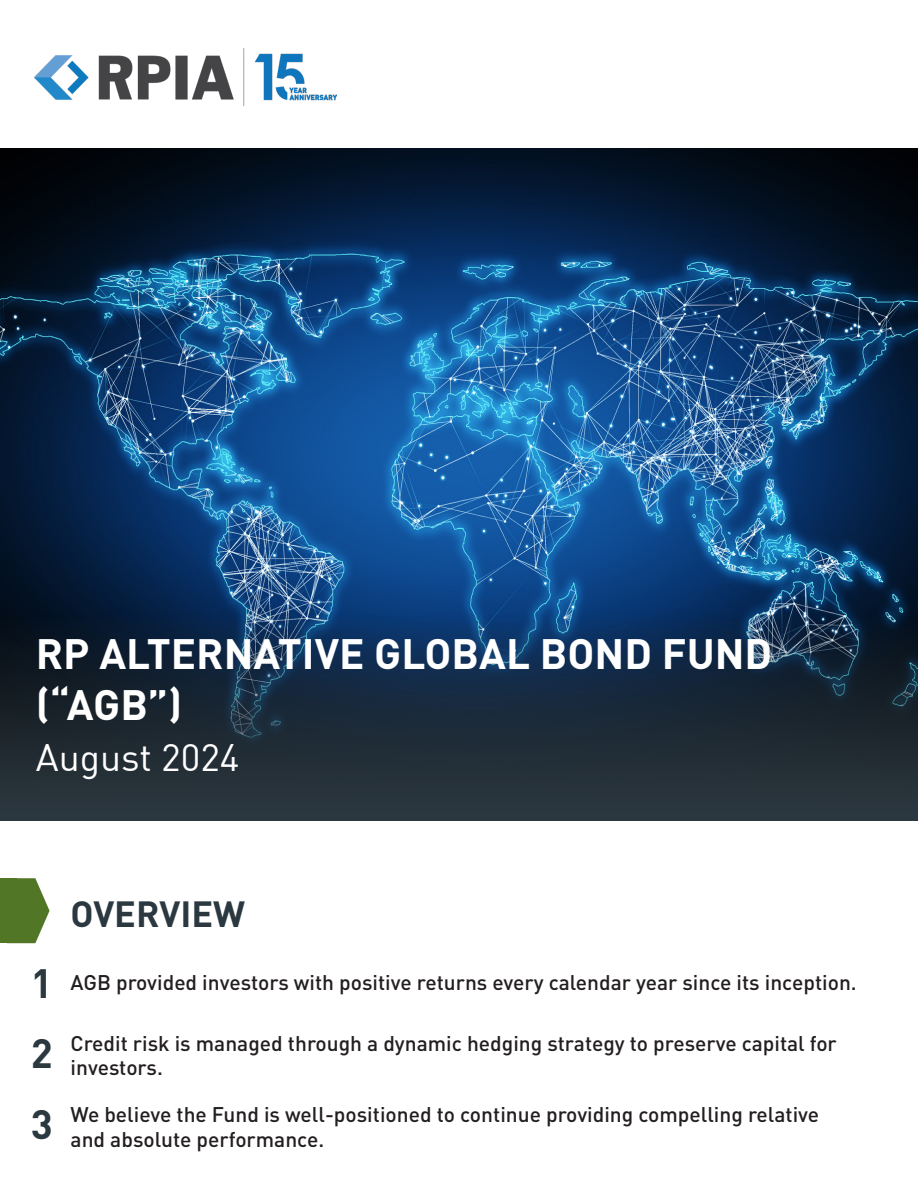
<style>
.page{position:relative;width:918px;height:1188px;background:#fff}
.page>*{position:absolute;margin:0;border:0;box-sizing:border-box;transform-origin:0 0}
.TOC_Body{font:700 42px/50.4px "DIN";color:#fff}
.TOC_Body-2{font:700 40.5px "DIN";color:#2c3840}
.TOC_Body-3{font:37.5px "DIN";color:#fff}
.TOC_Body-4{font:700 36px "DIN";color:#2c3840}
.TOC_Body-5{font:500 21px/24px "DIN";color:#231f20}
</style>
<div class="page">
<img style="left:0;top:149px;width:918px;height:465px">
<img style="left:34px;top:48px;width:303px;height:57px">
<svg style="left:0;top:614px;width:918px;height:207px;background:#1b2d3e"></svg>
<svg style="left:0;top:878px;width:50px;height:65px;background:#6b8a46"></svg>
<p class="TOC_Body" style="left:36px;top:627px;width:738px">RP ALTERNATIVE GLOBAL BOND FUND (“AGB”)</p>
<p class="TOC_Body-3" style="left:36px;top:734px;width:205px">August 2024</p>
<p class="TOC_Body-2" style="left:31px;top:956px;width:23px">1</p>
<p class="TOC_Body-2" style="left:31px;top:1027px;width:23px">2</p>
<p class="TOC_Body-4" style="left:71px;top:890px;width:176px">OVERVIEW</p>
<p class="TOC_Body-5" style="left:71px;top:970px;width:788px">AGB provided investors with positive returns every calendar year since its inception.</p>
<p class="TOC_Body-5" style="left:71px;top:1031px;width:768px">Credit risk is managed through a dynamic hedging strategy to preserve capital for investors.</p>
<p class="TOC_Body-2" style="left:31px;top:1098px;width:23px">3</p>
<p class="TOC_Body-5" style="left:71px;top:1101px;width:750px;line-height:25.2px">We believe the Fund is well-positioned to continue providing compelling relative and absolute performance.</p>
</div>
